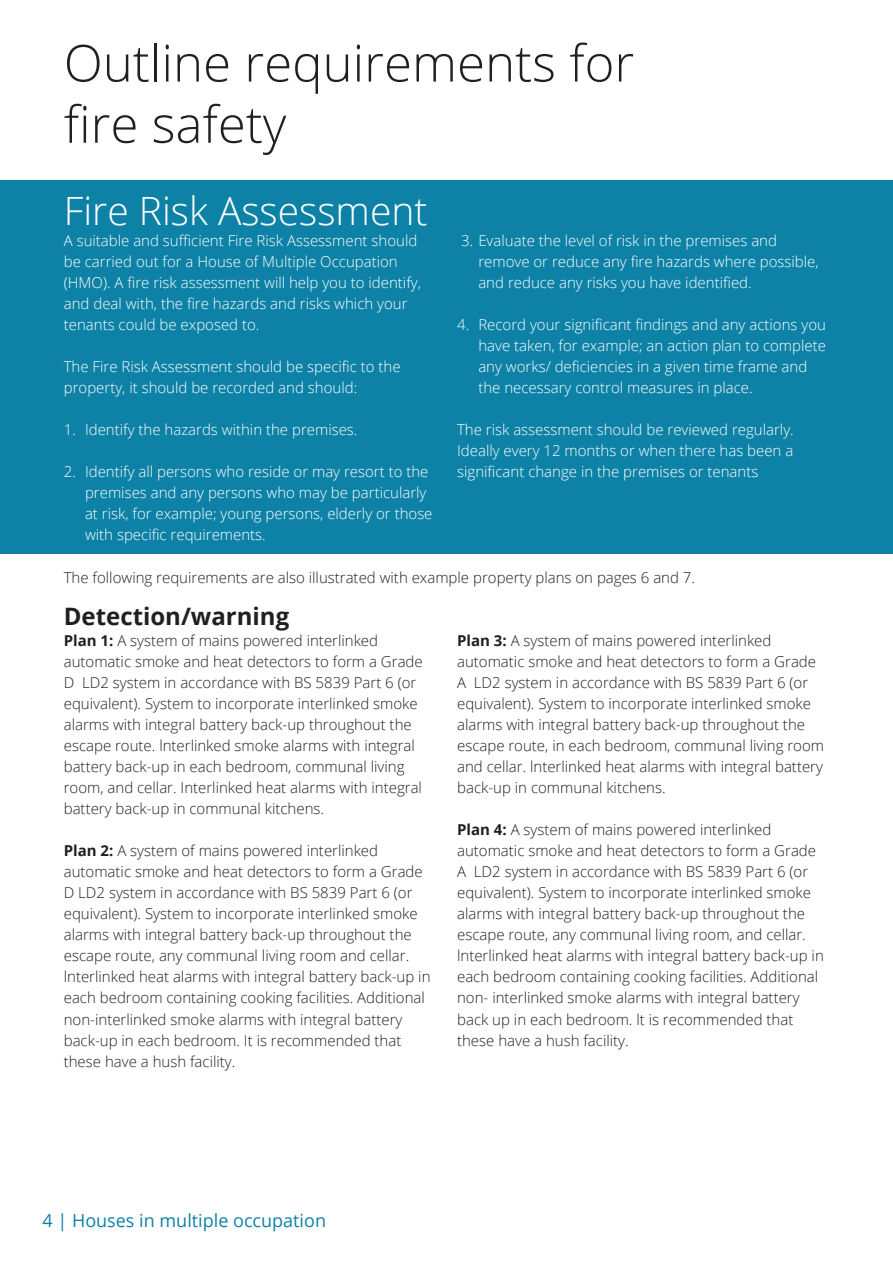
<style>
.page{position:relative;width:893px;height:1263px;background:#fff}
.page>*{position:absolute;margin:0;border:0;box-sizing:border-box;transform-origin:0 0}
.t1{font:300 51px/61.2px "Open Sans";color:#231f20}
.t2{font:300 39px "Open Sans";color:#fff}
.t3{font:700 24px "Open Sans";color:#231f20}
.t4{font:18px "Open Sans";color:#0d82a6}
.t5{font:300 15px/21px "Open Sans";color:#231f20}
.t6{font:300 15px/21px "Open Sans";color:#fff}
.s1{font-weight:700}
</style>
<div class="page">
<div style="left:0;top:181px;width:893px;height:373px;background:#0d82a6"></div>
<h1 class="t1" style="left:64px;top:31px;width:572px">Outline requirements for fire safety</h1>
<h2 class="t2" style="left:64px;top:184px;width:365px">Fire Risk Assessment</h2>
<p class="t6" style="left:64px;top:230px;width:359px">A suitable and sufficient Fire Risk Assessment should be carried out for a House of Multiple Occupation (HMO). A fire risk assessment will help you to identify, and deal with, the fire hazards and risks which your tenants could be exposed to.</p>
<p class="t6" style="left:64px;top:356px;width:338px">The Fire Risk Assessment should be specific to the property, it should be recorded and should:</p>
<p class="t6" style="left:64px;top:419px;width:295px">1. Identify the hazards within the premises.</p>
<p class="t6" style="left:85px;top:461px;width:349px;text-indent:-21px">2. Identify all persons who reside or may resort to the premises and any persons who may be particularly at risk, for example; young persons, elderly or those with specific requirements.</p>
<p class="t6" style="left:478px;top:230px;width:342px;text-indent:-17px">3. Evaluate the level of risk in the premises and remove or reduce any fire hazards where possible, and reduce any risks you have identified.</p>
<p class="t6" style="left:478px;top:314px;width:349px;text-indent:-21px">4. Record your significant findings and any actions you have taken, for example; an action plan to complete any works/ deficiencies in a given time frame and the necessary control measures in place.</p>
<p class="t6" style="left:457px;top:419px;width:338px;text-align:justify">The risk assessment should be reviewed regularly.<br>Ideally every 12 months or when there has been a significant change in the premises or tenants</p>
<p class="t5" style="left:64px;top:567px;width:633px">The following requirements are also illustrated with example property plans on pages 6 and 7.</p>
<h3 class="t3" style="left:64px;top:600px;width:227px">Detection/warning</h3>
<p class="t5" style="left:64px;top:630px;width:360px"><span class="s1">Plan 1:</span> A system of mains powered interlinked automatic smoke and heat detectors to form a Grade D LD2 system in accordance with BS 5839 Part 6 (or equivalent). System to incorporate interlinked smoke alarms with integral battery back-up throughout the escape route. lnterlinked smoke alarms with integral battery back-up in each bedroom, communal living room, and cellar. Interlinked heat alarms with integral battery back-up in communal kitchens.</p>
<p class="t5" style="left:64px;top:840px;width:368px"><span class="s1">Plan 2:</span> A system of mains powered interlinked automatic smoke and heat detectors to form a Grade D LD2 system in accordance with BS 5839 Part 6 (or equivalent). System to incorporate interlinked smoke alarms with integral battery back-up throughout the escape route, any communal living room and cellar. lnterlinked heat alarms with integral battery back-up in each bedroom containing cooking facilities. Additional non-interlinked smoke alarms with integral battery back-up in each bedroom. It is recommended that these have a hush facility.</p>
<p class="t5" style="left:457px;top:630px;width:368px"><span class="s1">Plan 3:</span> A system of mains powered interlinked automatic smoke and heat detectors to form a Grade A LD2 system in accordance with BS 5839 Part 6 (or equivalent). System to incorporate interlinked smoke alarms with integral battery back-up throughout the escape route, in each bedroom, communal living room and cellar. lnterlinked heat alarms with integral battery back-up in communal kitchens.</p>
<p class="t5" style="left:457px;top:819px;width:368px"><span class="s1">Plan 4:</span> A system of mains powered interlinked automatic smoke and heat detectors to form a Grade A LD2 system in accordance with BS 5839 Part 6 (or equivalent). System to incorporate interlinked smoke alarms with integral battery back-up throughout the escape route, any communal living room, and cellar. lnterlinked heat alarms with integral battery back-up in each bedroom containing cooking facilities. Additional non- interlinked smoke alarms with integral battery back up in each bedroom. lt is recommended that these have a hush facility.</p>
<p class="t4" style="left:43px;top:1208px;width:285px">4 | Houses in multiple occupation</p>
</div>
